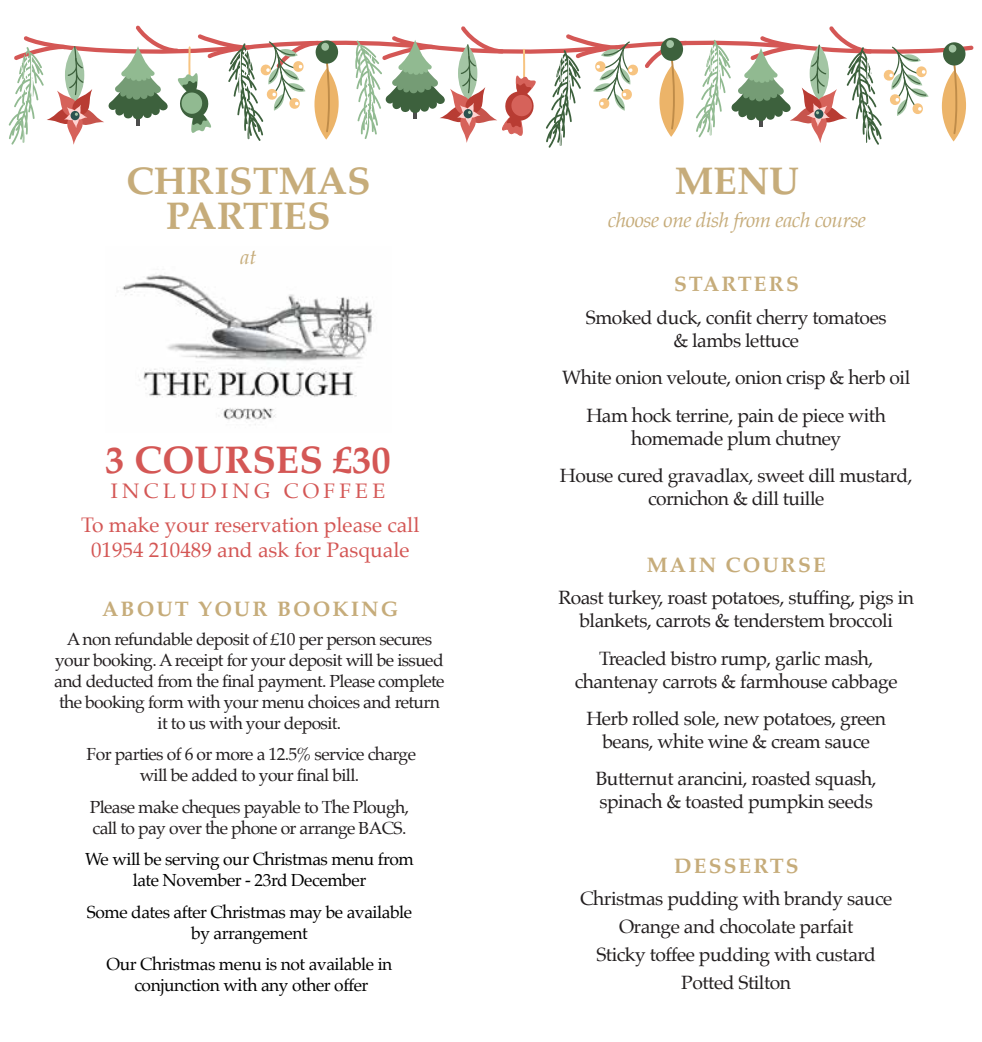
<style>
.page{position:relative;width:982px;height:1042px;background:#fff}
.page>*{position:absolute;margin:0;border:0;box-sizing:border-box;transform-origin:0 0}
.t1{font:700 38.68px/35px "Palatino";color:#c6ac7a;text-align:center}
.t2{font:700 38.68px "Palatino";color:#d45755}
.t3{font:21px/34.1px "Palatino";color:#d45755;text-align:center}
.t4{font:700 21px "Palatino";letter-spacing:.1em;color:#c6ac7a}
.t5{font:italic 21px "Palatino";letter-spacing:-.025em;color:#c6ac7a}
.t6{font:19.25px/23.1px "Palatino";letter-spacing:-.025em;color:#231f20;text-align:center}
.t7{font:17.5px/21px "Palatino";letter-spacing:-.035em;color:#231f20;text-align:center}
.t8{font:17.5px/21px "Palatino";letter-spacing:-.025em;color:#000;text-align:center}
</style>
<div class="page">
<img style="left:122px;top:274px;width:251px;height:151px">
<svg style="left:9px;top:25px;width:964px;height:123px"></svg>
<h1 class="t1" style="left:126px;top:162px;width:246px">CHRISTMAS<br>PARTIES</h1>
<p class="t5" style="left:240px;top:239px;width:18px">at</p>
<h1 class="t2" style="left:105px;top:427px;width:287px">3 COURSES £30</h1>
<p class="t3" style="left:81px;top:474px;width:340px">INCLUDING COFFEE<br>To make your reservation please call</p>
<p class="t3" style="left:91px;top:532px;width:320px">01954 210489 and ask for Pasquale</p>
<p class="t4" style="left:102px;top:591px;width:297px">ABOUT YOUR BOOKING</p>
<p class="t7" style="left:54px;top:628px;width:392px">A non refundable deposit of £10 per person secures your booking. A receipt for your deposit will be issued and deducted from the final payment. Please complete the booking form with your menu choices and return it to us with your deposit.</p>
<p class="t7" style="left:87px;top:743px;width:331px">For parties of 6 or more a 12.5% service charge will be added to your final bill.</p>
<p class="t7" style="left:90px;top:796px;width:321px;text-align:left">Please make cheques payable to The Plough, call to pay over the phone or arrange BACS.</p>
<p class="t8" style="left:85px;top:848px;width:330px">We will be serving our Christmas menu from late November - 23rd December</p>
<p class="t8" style="left:87px;top:901px;width:327px">Some dates after Christmas may be available by arrangement</p>
<p class="t8" style="left:106px;top:953px;width:287px">Our Christmas menu is not available in conjunction with any other offer</p>
<h1 class="t1" style="left:675px;top:162px;width:126px">MENU</h1>
<p class="t5" style="left:608px;top:202px;width:260px">choose one dish from each course</p>
<p class="t4" style="left:674px;top:266px;width:126px">STARTERS</p>
<p class="t6" style="left:586px;top:306px;width:302px">Smoked duck, confit cherry tomatoes &amp; lambs lettuce</p>
<p class="t6" style="left:562px;top:359px;width:350px;line-height:37.1px">White onion veloute, onion crisp &amp; herb oil<br>Ham hock terrine, pain de piece with</p>
<p class="t6" style="left:560px;top:419px;width:354px;line-height:37.1px">homemade plum chutney<br>House cured gravadlax, sweet dill mustard,</p>
<p class="t6" style="left:648px;top:487px;width:178px">cornichon &amp; dill tuille</p>
<p class="t4" style="left:647px;top:546px;width:181px">MAIN COURSE</p>
<p class="t6" style="left:558px;top:586px;width:357px">Roast turkey, roast potatoes, stuffing, pigs in blankets, carrots &amp; tenderstem broccoli</p>
<p class="t6" style="left:574px;top:646px;width:324px">Treacled bistro rump, garlic mash, chantenay carrots &amp; farmhouse cabbage</p>
<p class="t6" style="left:586px;top:706px;width:301px">Herb rolled sole, new potatoes, green beans, white wine &amp; cream sauce</p>
<p class="t6" style="left:595px;top:767px;width:282px;text-align:left">Butternut arancini, roasted squash, spinach &amp; toasted pumpkin seeds</p>
<p class="t4" style="left:674px;top:847px;width:126px">DESSERTS</p>
<p class="t6" style="left:580px;top:885px;width:314px;line-height:28px">Christmas pudding with brandy sauce<br>Orange and chocolate parfait<br>Sticky toffee pudding with custard<br>Potted Stilton</p>
</div>
